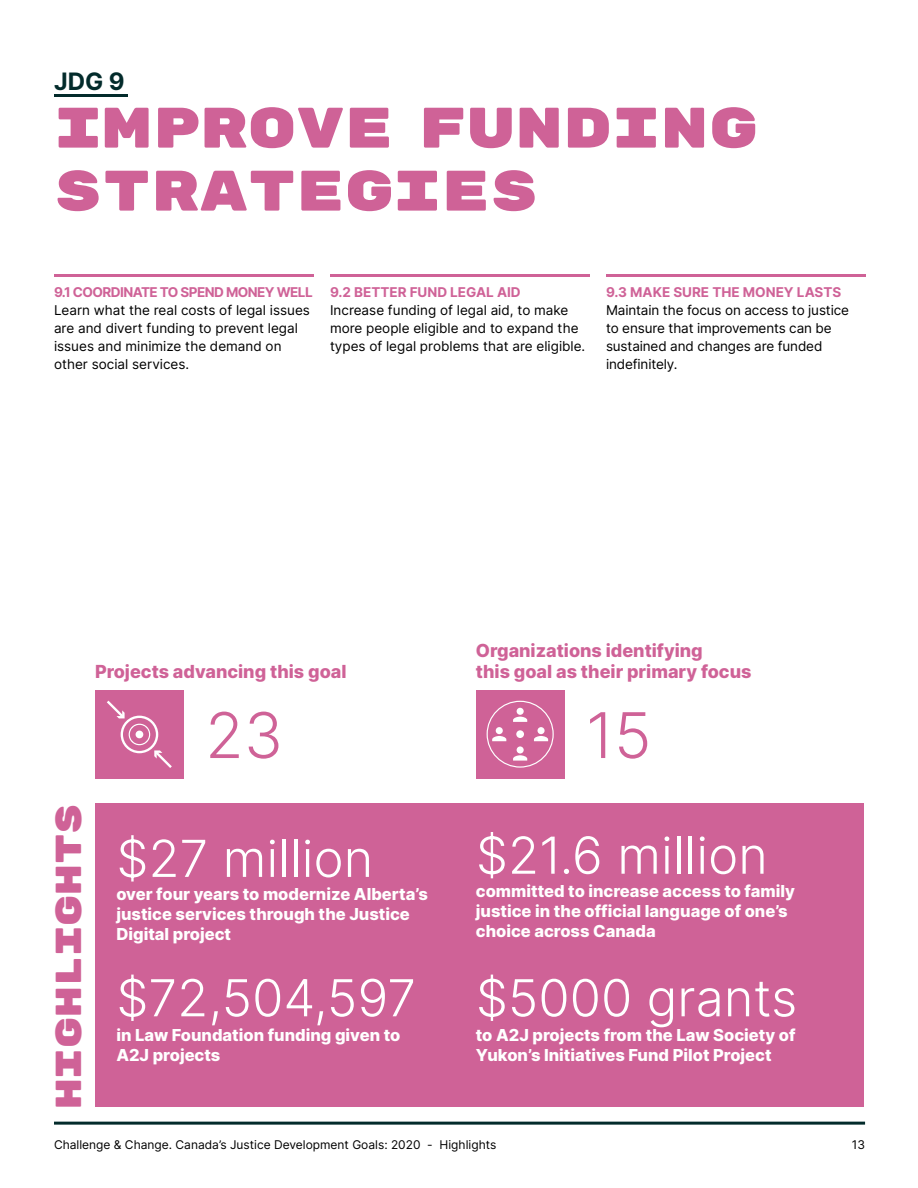
<style>
.page{position:relative;width:918px;height:1188px;background:#fff}
.page>*{position:absolute;margin:0;border:0;box-sizing:border-box;transform-origin:0 0}
.t1{font:300 63px "Inter";color:#cf6297}
.t2{font:57px/63px "Rubik Mono One";color:#cf6297}
.t3{font:300 51px "Inter";color:#fff}
.t4{font:36px "Rubik Mono One";color:#cf6297}
.t5{font:700 24px "Inter";color:#032b2b}
.t6{font:800 18px/21px "Inter";color:#cf6297}
.t7{font:800 16.5px/19.8px "Inter";color:#fff}
.t8{font:13.5px/18px "Inter";color:#000}
.t9{font:700 13.5px "Inter";color:#cf6297}
.t10{font:700 13.5px "Inter";letter-spacing:-.04em;color:#cf6297}
.t11{font:12px "Inter";color:#000}
</style>
<div class="page">
<hr style="left:54px;top:1122px;width:811px;height:3px;background:#032b2b">
<svg style="left:54px;top:94px;width:73px;height:3px"></svg>
<hr style="left:54px;top:274px;width:259px;height:3px;background:#cf6297">
<hr style="left:330px;top:274px;width:259px;height:3px;background:#cf6297">
<hr style="left:606px;top:274px;width:259px;height:3px;background:#cf6297">
<div style="left:476px;top:690px;width:88px;height:88px;background:#cf6297"></div>
<svg style="left:487px;top:701px;width:67px;height:67px"></svg>
<div style="left:95px;top:690px;width:89px;height:89px;background:#cf6297"></div>
<svg style="left:107px;top:701px;width:65px;height:67px"></svg>
<div style="left:95px;top:804px;width:769px;height:303px;background:#cf6297"></div>
<h3 class="t5" style="left:54px;top:64px;width:72px">JDG 9</h3>
<h2 class="t2" style="left:54px;top:98px;width:705px">IMPROVE FUNDING<br>STRATEGIES</h2>
<p class="t10" style="left:54px;top:282px;width:260px">9.1 COORDINATE TO SPEND MONEY WELL</p>
<p class="t8" style="left:54px;top:301px;width:257px">Learn what the real costs of legal issues are and divert funding to prevent legal issues and minimize the demand on other social services.</p>
<p class="t9" style="left:330px;top:282px;width:192px">9.2 BETTER FUND LEGAL AID</p>
<p class="t8" style="left:330px;top:301px;width:257px">Increase funding of legal aid, to make more people eligible and to expand the types of legal problems that are eligible.</p>
<p class="t9" style="left:606px;top:282px;width:237px">9.3 MAKE SURE THE MONEY LASTS</p>
<p class="t8" style="left:606px;top:301px;width:245px">Maintain the focus on access to justice to ensure that improvements can be sustained and changes are funded indefinitely.</p>
<h3 class="t6" style="left:95px;top:660px;width:253px">Projects advancing this goal</h3>
<h1 class="t1" style="left:205px;top:689px;width:80px">23</h1>
<h3 class="t4" style="left:50px;top:1109px;width:308px;rotate:-90deg">HIGHLIGHTS</h3>
<h3 class="t3" style="left:116px;top:821px;width:258px">$27 million</h3>
<p class="t7" style="left:116px;top:884px;width:313px">over four years to modernize Alberta’s justice services through the Justice<br>Digital project</p>
<h3 class="t3" style="left:116px;top:961px;width:301px">$72,504,597</h3>
<p class="t7" style="left:116px;top:1025px;width:286px">in Law Foundation funding given to<br>A2J projects</p>
<h3 class="t6" style="left:476px;top:639px;width:277px">Organizations identifying<br>this goal as their primary focus</h3>
<h1 class="t1" style="left:586px;top:689px;width:67px">15</h1>
<h3 class="t3" style="left:476px;top:818px;width:293px">$21.6 million</h3>
<p class="t7" style="left:476px;top:881px;width:321px">committed to increase access to family justice in the official language of one’s choice across Canada</p>
<h3 class="t3" style="left:476px;top:961px;width:323px">$5000 grants</h3>
<p class="t7" style="left:476px;top:1025px;width:321px">to A2J projects from the Law Society of<br>Yukon’s Initiatives Fund Pilot Project</p>
<p class="t11" style="left:54px;top:1136px;width:444px">Challenge &amp; Change. Canada’s Justice Development Goals: 2020 - Highlights</p>
<p class="t11" style="left:852px;top:1136px;width:15px">13</p>
</div>
